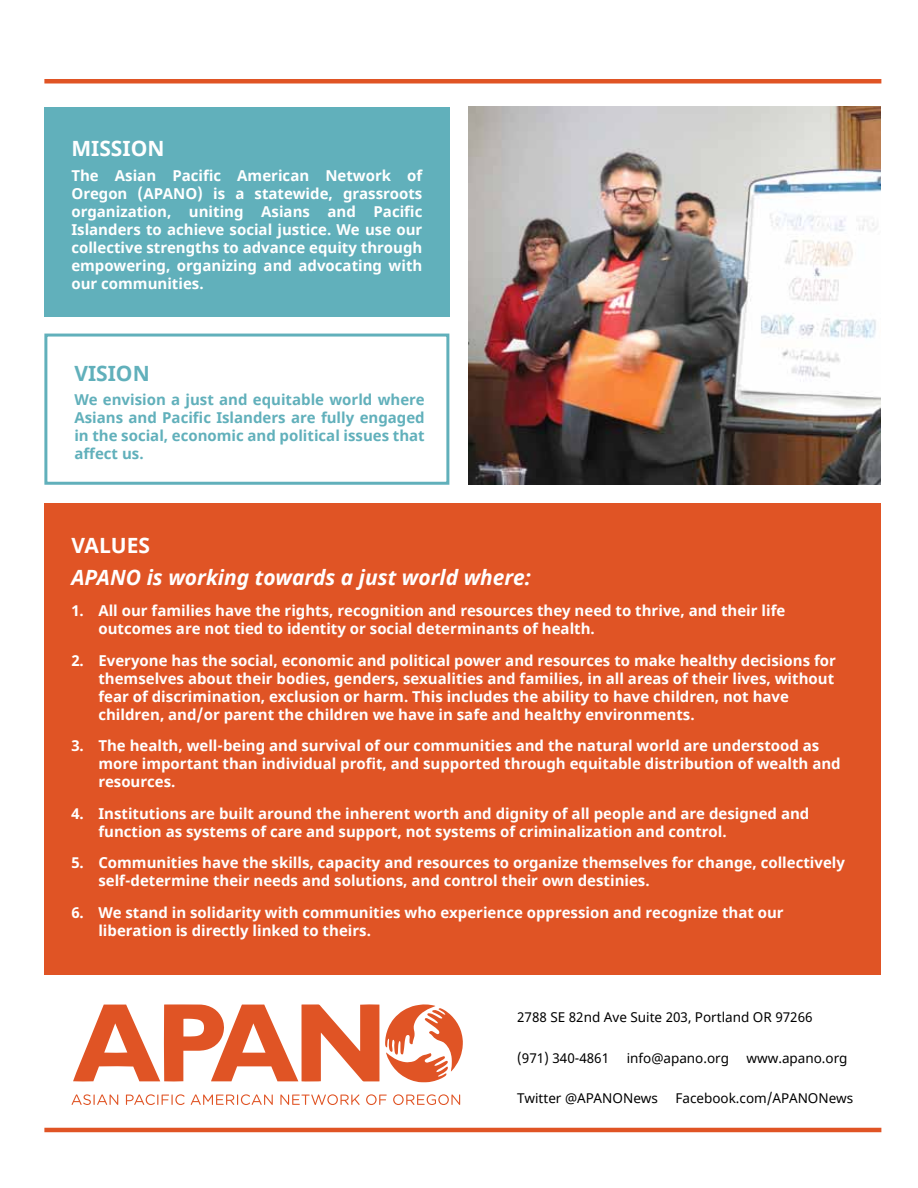
<style>
.page{position:relative;width:918px;height:1188px;background:#fff}
.page>*{position:absolute;margin:0;border:0;box-sizing:border-box;transform-origin:0 0}
.t1{font:italic 700 21px "Noto Sans";color:#fff}
.t2{font:700 21px "Noto Sans";color:#fff}
.t3{font:700 21px "Noto Sans";color:#61b0bb}
.t4{font:700 15px/18px "Noto Sans";color:#fff}
.t5{font:700 15px/18px "Noto Sans";color:#61b0bb;text-align:justify}
.t6{font:13.5px "Noto Sans";color:#000}
</style>
<div class="page">
<div style="left:44px;top:107px;width:405px;height:209px;background:#61b0bb"></div>
<div style="left:44px;top:334px;width:405px;height:151px;border:3px solid #61b0bb"></div>
<div style="left:44px;top:503px;width:837px;height:472px;background:#e05425"></div>
<svg style="left:73px;top:1004px;width:306px;height:78px"></svg>
<svg style="left:385px;top:1004px;width:78px;height:78px"></svg>
<svg style="left:72px;top:1094px;width:46px;height:11px"></svg>
<svg style="left:126px;top:1094px;width:59px;height:11px"></svg>
<svg style="left:191px;top:1094px;width:82px;height:11px"></svg>
<svg style="left:280px;top:1094px;width:80px;height:11px"></svg>
<svg style="left:366px;top:1094px;width:21px;height:11px"></svg>
<svg style="left:393px;top:1094px;width:67px;height:11px"></svg>
<hr style="left:44px;top:79px;width:837px;height:4px;background:#e05425">
<hr style="left:44px;top:1128px;width:837px;height:4px;background:#e05425">
<img style="left:469px;top:107px;width:411px;height:378px">
<h1 class="t2" style="left:71px;top:134px;width:95px">MISSION</h1>
<p class="t4" style="left:71px;top:167px;width:353px;text-align:justify">The Asian Pacific American Network of Oregon (APANO) is a statewide, grassroots organization, uniting Asians and Pacific Islanders to achieve social justice. We use our collective strengths to advance equity through empowering, organizing and advocating with our communities.</p>
<h1 class="t3" style="left:74px;top:358px;width:77px">VISION</h1>
<p class="t5" style="left:74px;top:391px;width:352px">We envision a just and equitable world where Asians and Pacific Islanders are fully engaged in the social, economic and political issues that affect us.</p>
<h1 class="t2" style="left:71px;top:530px;width:78px">Values</h1>
<h1 class="t1" style="left:71px;top:562px;width:461px">APANO is working towards a just world where:</h1>
<p class="t4" style="left:98px;top:602px;width:688px;text-indent:-27px">1. All our families have the rights, recognition and resources they need to thrive, and their life outcomes are not tied to identity or social determinants of health.</p>
<p class="t4" style="left:98px;top:652px;width:739px;text-indent:-27px">2. Everyone has the social, economic and political power and resources to make healthy decisions for themselves about their bodies, genders, sexualities and families, in all areas of their lives, without fear of discrimination, exclusion or harm. This includes the ability to have children, not have children, and/or parent the children we have in safe and healthy environments.</p>
<p class="t4" style="left:98px;top:737px;width:744px;text-indent:-27px">3. The health, well-being and survival of our communities and the natural world are understood as more important than individual profit, and supported through equitable distribution of wealth and resources.</p>
<p class="t4" style="left:98px;top:805px;width:713px;text-indent:-27px">4. Institutions are built around the inherent worth and dignity of all people and are designed and function as systems of care and support, not systems of criminalization and control.</p>
<p class="t4" style="left:98px;top:854px;width:748px;text-indent:-27px">5. Communities have the skills, capacity and resources to organize themselves for change, collectively self-determine their needs and solutions, and control their own destinies.</p>
<p class="t4" style="left:98px;top:904px;width:687px;text-indent:-27px">6. We stand in solidarity with communities who experience oppression and recognize that our liberation is directly linked to theirs.</p>
<p class="t6" style="left:517px;top:1008px;width:297px">2788 SE 82nd Ave Suite 203, Portland OR 97266</p>
<p class="t6" style="left:517px;top:1049px;width:94px">(971) 340-4861</p>
<p class="t6" style="left:627px;top:1049px;width:104px">info@apano.org</p>
<p class="t6" style="left:747px;top:1049px;width:103px">www.apano.org</p>
<p class="t6" style="left:517px;top:1089px;width:142px">Twitter @APANONews</p>
<p class="t6" style="left:675px;top:1089px;width:179px">Facebook.com/APANONews</p>
</div>
